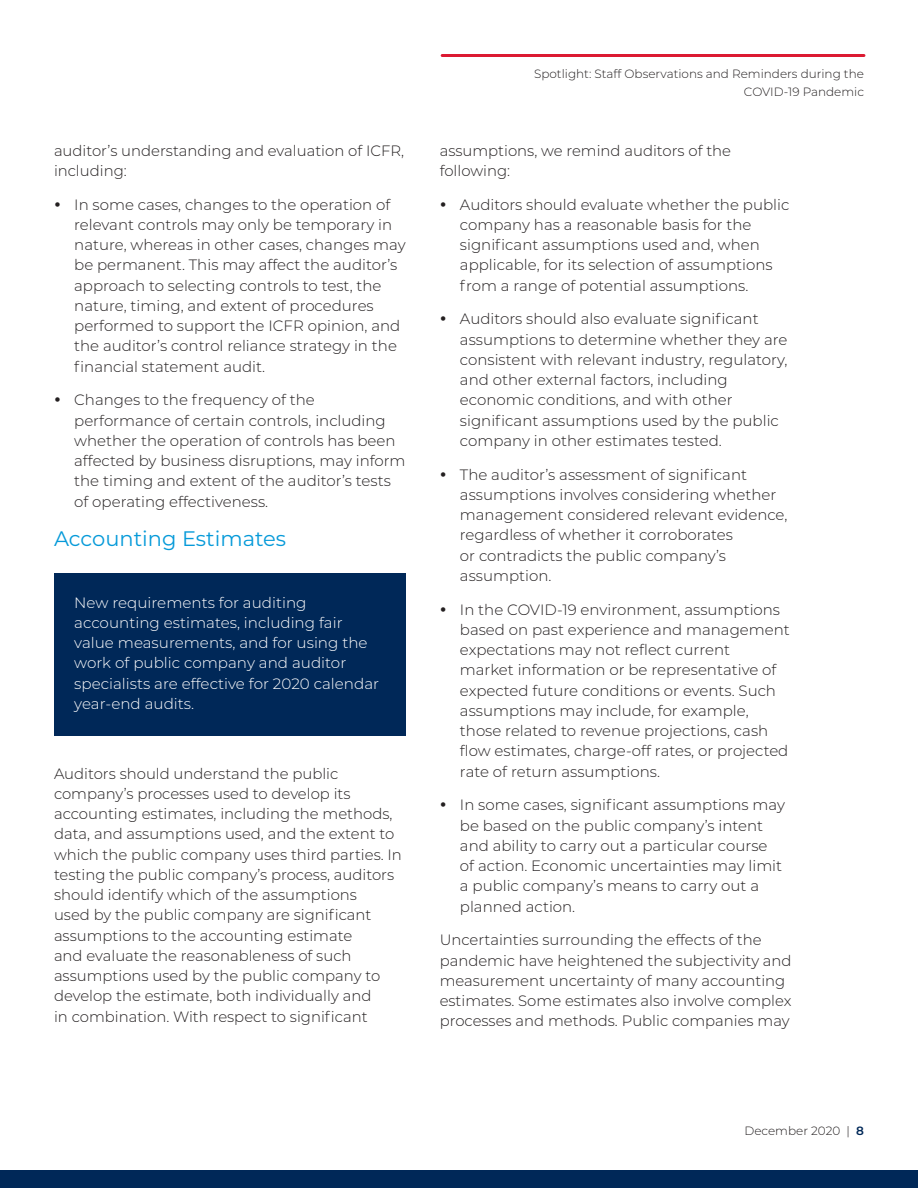
<style>
.page{position:relative;width:918px;height:1188px;background:#fff}
.page>*{position:absolute;margin:0;border:0;box-sizing:border-box;transform-origin:0 0}
.Header_2{font:21px "Montserrat";color:#069ad9}
.Body_Copy{font:300 15px/20.2px "Montserrat";color:#231f20}
.Call_Out_Body_Copy{font:300 15px/20.2px "Montserrat";color:#fff}
.t1{font:300 12px/17.2px "Montserrat";color:#231f20;text-align:right}
.s1{font-weight:600;color:#002858}
</style>
<div class="page">
<hr style="left:442px;top:54px;width:422px;height:3px;background:#dc1a32">
<div style="left:0;top:1170px;width:918px;height:18px;background:#002858"></div>
<div style="left:54px;top:573px;width:352px;height:162px;background:#002858"></div>
<p class="Body_Copy" style="left:54px;top:140px;width:352px">auditor’s understanding and evaluation of ICFR, including:</p>
<p class="Body_Copy" style="left:74px;top:194px;width:333px">In some cases, changes to the operation of relevant controls may only be temporary in nature, whereas in other cases, changes may be permanent. This may affect the auditor’s approach to selecting controls to test, the nature, timing, and extent of procedures performed to support the ICFR opinion, and the auditor’s control reliance strategy in the financial statement audit.</p>
<p class="Body_Copy" style="left:74px;top:389px;width:333px">Changes to the frequency of the performance of certain controls, including whether the operation of controls has been affected by business disruptions, may inform the timing and extent of the auditor’s tests of operating effectiveness.</p>
<p class="Header_2" style="left:54px;top:524px;width:234px">Accounting Estimates</p>
<p class="Call_Out_Body_Copy" style="left:74px;top:592px;width:306px">New requirements for auditing accounting estimates, including fair value measurements, and for using the work of public company and auditor specialists are effective for 2020 calendar year-end audits.</p>
<p class="Body_Copy" style="left:54px;top:763px;width:349px">Auditors should understand the public company’s processes used to develop its accounting estimates, including the methods, data, and assumptions used, and the extent to which the public company uses third parties. In testing the public company’s process, auditors should identify which of the assumptions<br>used by the public company are significant assumptions to the accounting estimate<br>and evaluate the reasonableness of such assumptions used by the public company to develop the estimate, both individually and<br>in combination. With respect to significant</p>
<p class="t1" style="left:534px;top:65px;width:331px">Spotlight: Staff Observations and Reminders during the<br>COVID-19 Pandemic</p>
<p class="Body_Copy" style="left:440px;top:140px;width:293px">assumptions, we remind auditors of the following:</p>
<p class="Body_Copy" style="left:460px;top:194px;width:331px">Auditors should evaluate whether the public company has a reasonable basis for the significant assumptions used and, when applicable, for its selection of assumptions from a range of potential assumptions.</p>
<p class="Body_Copy" style="left:460px;top:308px;width:329px">Auditors should also evaluate significant assumptions to determine whether they are consistent with relevant industry, regulatory, and other external factors, including economic conditions, and with other significant assumptions used by the public company in other estimates tested.</p>
<p class="Body_Copy" style="left:460px;top:464px;width:329px">The auditor’s assessment of significant assumptions involves considering whether management considered relevant evidence, regardless of whether it corroborates<br>or contradicts the public company’s assumption.</p>
<p class="Body_Copy" style="left:460px;top:599px;width:331px">In the COVID-19 environment, assumptions based on past experience and management expectations may not reflect current<br>market information or be representative of expected future conditions or events. Such assumptions may include, for example, those related to revenue projections, cash flow estimates, charge-off rates, or projected rate of return assumptions.</p>
<p class="Body_Copy" style="left:460px;top:794px;width:327px">In some cases, significant assumptions may be based on the public company’s intent and ability to carry out a particular course of action. Economic uncertainties may limit a public company’s means to carry out a planned action.</p>
<p class="Body_Copy" style="left:440px;top:929px;width:353px">Uncertainties surrounding the effects of the pandemic have heightened the subjectivity and measurement uncertainty of many accounting estimates. Some estimates also involve complex processes and methods. Public companies may</p>
<p class="t1" style="left:745px;top:1122px;width:121px">December 2020 | <span class="s1">8</span></p>
</div>
